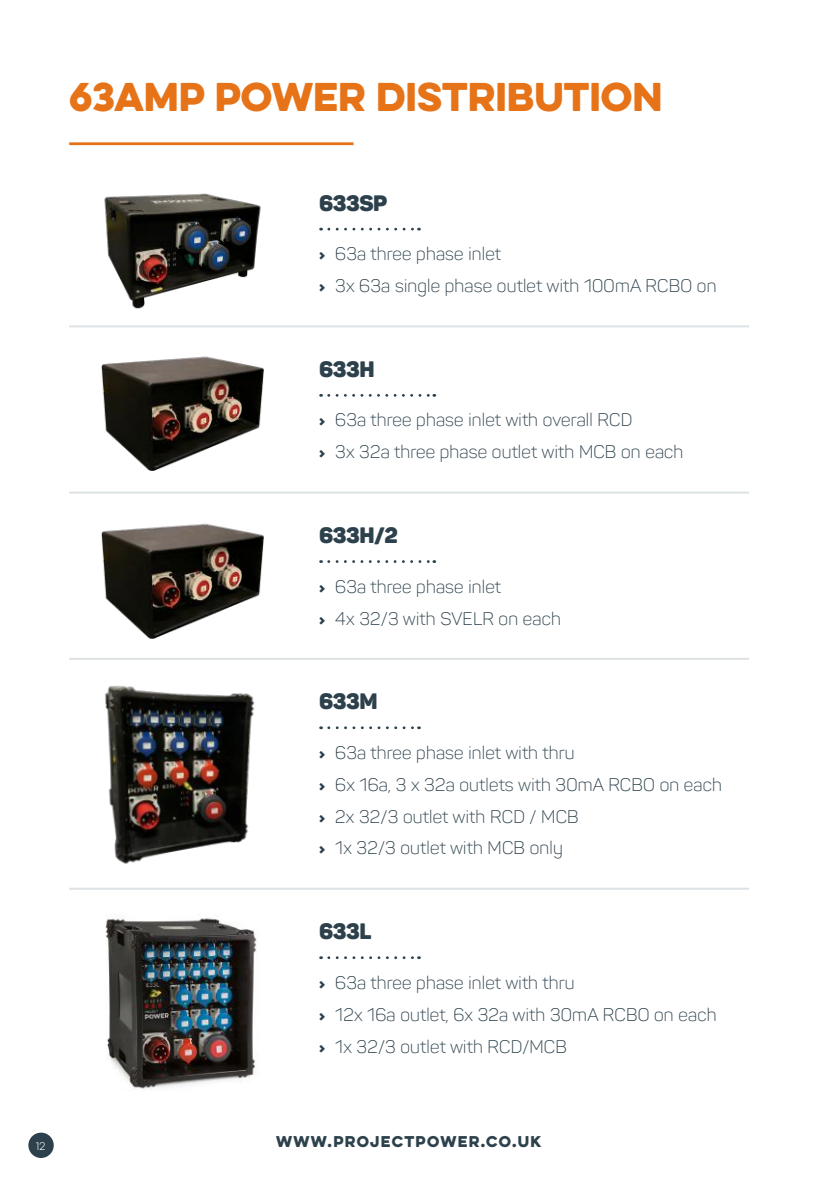
<style>
.page{position:relative;width:840px;height:1191px;background:#fff}
.page>*{position:absolute;margin:0;border:0;box-sizing:border-box;transform-origin:0 0}
.t1{font:36px "Eveleth Clean";color:#e67318}
.t2{font:22px "Panton Black Caps";letter-spacing:-.025em;color:#2d414c}
.t3{font:300 18px/31.8px "Panton";letter-spacing:-.025em;color:#2d414c}
.t4{font:14px "Eveleth Clean";letter-spacing:.09em;color:#2d414c}
.t5{font:100 10px "Eveleth Clean";color:#fff}
.s1{font-family:"Panton Black Caps";font-weight:400;font-size:16px}
</style>
<div class="page">
<div style="left:28px;top:1132px;width:26px;height:26px;background:#2d414c;border-radius:50%"></div>
<hr style="left:69px;top:142px;width:284px;height:3px;background:#e67318">
<svg style="left:328px;top:726px;width:91px;height:3px"></svg>
<img style="left:105px;top:918px;width:217px;height:171px">
<svg style="left:328px;top:956px;width:91px;height:3px"></svg>
<hr style="left:69px;top:325px;width:679px;height:2px;background:#dde2e5">
<hr style="left:69px;top:658px;width:679px;height:2px;background:#dde2e5">
<hr style="left:69px;top:887px;width:679px;height:2px;background:#dde2e5">
<img style="left:72px;top:325px;width:219px;height:146px">
<svg style="left:328px;top:394px;width:106px;height:3px"></svg>
<img style="left:104px;top:193px;width:157px;height:116px">
<svg style="left:328px;top:228px;width:91px;height:2px"></svg>
<svg style="left:328px;top:560px;width:106px;height:3px"></svg>
<img style="left:72px;top:493px;width:219px;height:146px">
<img style="left:105px;top:685px;width:150px;height:179px">
<hr style="left:69px;top:491px;width:679px;height:2px;background:#dde2e5">
<h1 class="t1" style="left:69px;top:69px;width:594px">63AMP POWER DISTRIBUTION</h1>
<p class="t2" style="left:319px;top:189px;width:70px">633SP</p>
<p class="t3" style="left:319px;top:238px;width:399px"><span class="s1">›</span> 63a three phase inlet<br><span class="s1">›</span> 3x 63a single phase outlet with 100mA RCBO on</p>
<p class="t2" style="left:319px;top:355px;width:57px">633H</p>
<p class="t3" style="left:319px;top:404px;width:366px"><span class="s1">›</span> 63a three phase inlet with overall RCD<br><span class="s1">›</span> 3x 32a three phase outlet with MCB on each</p>
<p class="t2" style="left:319px;top:521px;width:80px">633H/2</p>
<p class="t3" style="left:319px;top:570px;width:243px"><span class="s1">›</span> 63a three phase inlet<br><span class="s1">›</span> 4x 32/3 with SVELR on each</p>
<p class="t2" style="left:319px;top:687px;width:60px">633M</p>
<p class="t3" style="left:319px;top:736px;width:404px"><span class="s1">›</span> 63a three phase inlet with thru<br><span class="s1">›</span> 6x 16a, 3 x 32a outlets with 30mA RCBO on each <span class="s1">›</span> 2x 32/3 outlet with RCD / MCB<br><span class="s1">›</span> 1x 32/3 outlet with MCB only</p>
<p class="t2" style="left:319px;top:917px;width:54px">633L</p>
<p class="t3" style="left:319px;top:966px;width:399px"><span class="s1">›</span> 63a three phase inlet with thru<br><span class="s1">›</span> 12x 16a outlet, 6x 32a with 30mA RCBO on each <span class="s1">›</span> 1x 32/3 outlet with RCD/MCB</p>
<p class="t5" style="left:36px;top:1139px;width:11px">12</p>
<p class="t4" style="left:276px;top:1130px;width:266px">WWW.PROJECTPOWER.CO.UK</p>
</div>
